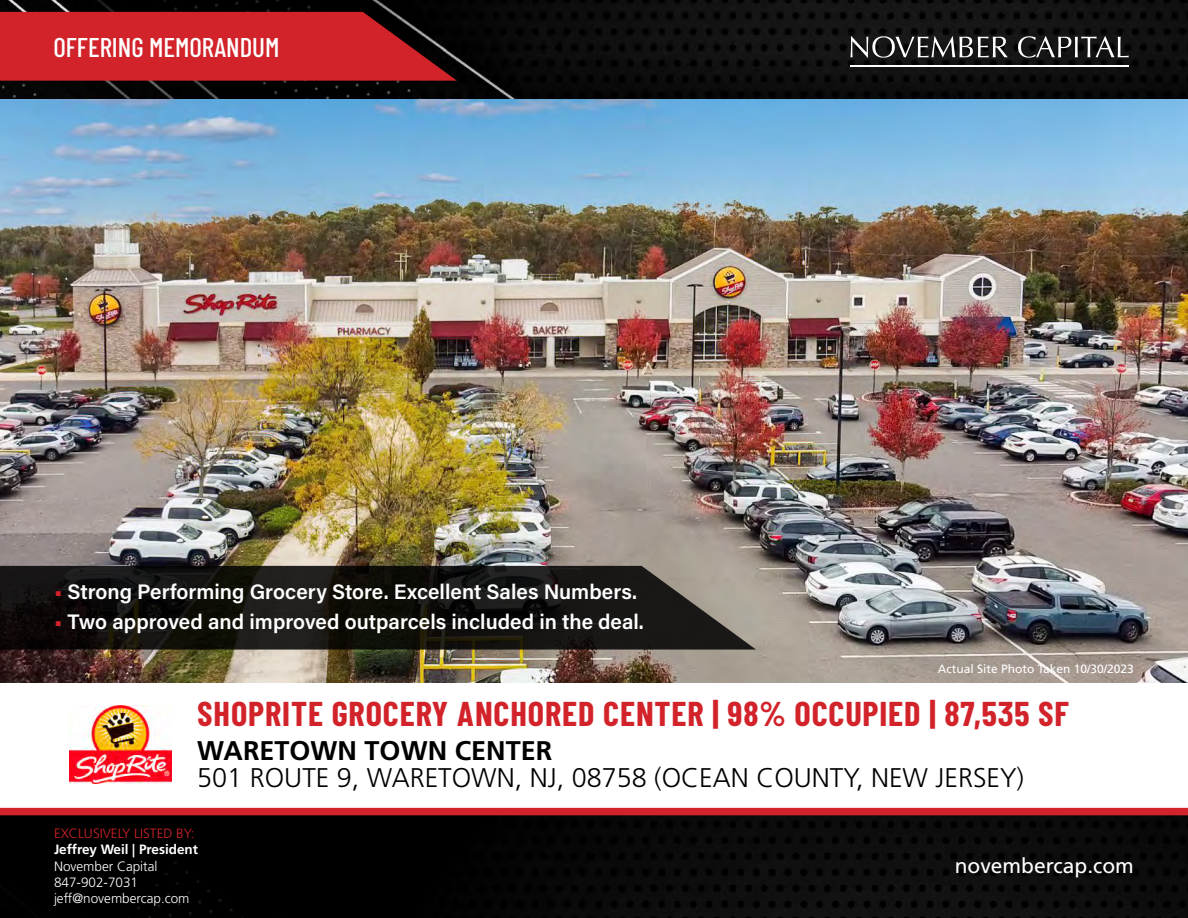
<style>
.page{position:relative;width:1188px;height:918px;background:#fff}
.page>*{position:absolute;margin:0;border:0;box-sizing:border-box;transform-origin:0 0}
.t1{font:700 34.5px "Barlow Condensed";letter-spacing:.025em;color:#d2232a}
.t2{font:27px "Frutiger LT 45 Lt";color:#000}
.t3{font:500 27px "Barlow Condensed";color:#fff}
.t4{font:27px "Frutiger LT 65 Bd";color:#000}
.t5{font:21px "Acumin Variable Concept";color:#fff}
.t6{font:21px "Frutiger LT 55 Rm";color:#fff}
.t7{font:13.5px/16.2px "Frutiger LT 45 Lt";color:#fff}
.t8{font:13.5px "Frutiger LT 65 Bd";color:#fff}
.t9{font:13.5px "Frutiger LT 45 Lt";color:#d2232a}
.t10{font:12px "Frutiger LT 55 Rm";color:#fff}
.s1{color:#d2232a}
</style>
<div class="page">
<img style="left:0;top:98px;width:1188px;height:585px">
<img style="left:0;top:0;width:1188px;height:98px">
<svg style="left:850px;top:36px;width:158px;height:22px"></svg>
<svg style="left:1018px;top:36px;width:111px;height:22px;background:#474747"></svg>
<hr style="left:850px;top:65px;width:279px;height:2px;background:#fff">
<svg style="left:0;top:12px;width:457px;height:69px;background:#bc2026"></svg>
<img style="left:0;top:815px;width:1188px;height:103px">
<img style="left:70px;top:705px;width:101px;height:79px">
<div style="left:0;top:808px;width:1188px;height:7px;background:#d2232a"></div>
<svg style="left:0;top:566px;width:756px;height:84px;background:#201e1a"></svg>
<p class="t3" style="left:53px;top:28px;width:228px">OFFERING MEMORANDUM</p>
<p class="t5" style="left:54px;top:577px;width:585px"><span class="s1">•</span> Strong Performing Grocery Store. Excellent Sales Numbers.</p>
<p class="t5" style="left:54px;top:607px;width:591px"><span class="s1">•</span> Two approved and improved outparcels included in the deal.</p>
<p class="t10" style="left:938px;top:662px;width:198px">Actual Site Photo Taken 10/30/2023</p>
<h1 class="t1" style="left:197px;top:692px;width:873px">SHOPRITE GROCERY ANCHORED CENTER | 98% OCCUPIED | 87,535 SF</h1>
<p class="t4" style="left:197px;top:735px;width:356px">WARETOWN TOWN CENTER</p>
<p class="t2" style="left:197px;top:762px;width:828px">501 ROUTE 9, WARETOWN, NJ, 08758 (OCEAN COUNTY, NEW JERSEY)</p>
<p class="t9" style="left:54px;top:826px;width:142px">EXCLUSIVELY LISTED BY:</p>
<p class="t8" style="left:54px;top:842px;width:146px">Jeffrey Weil | President</p>
<p class="t7" style="left:54px;top:858px;width:137px">November Capital<br>847-902-7031 jeff@novembercap.com</p>
<p class="t6" style="left:955px;top:853px;width:181px">novembercap.com</p>
</div>
